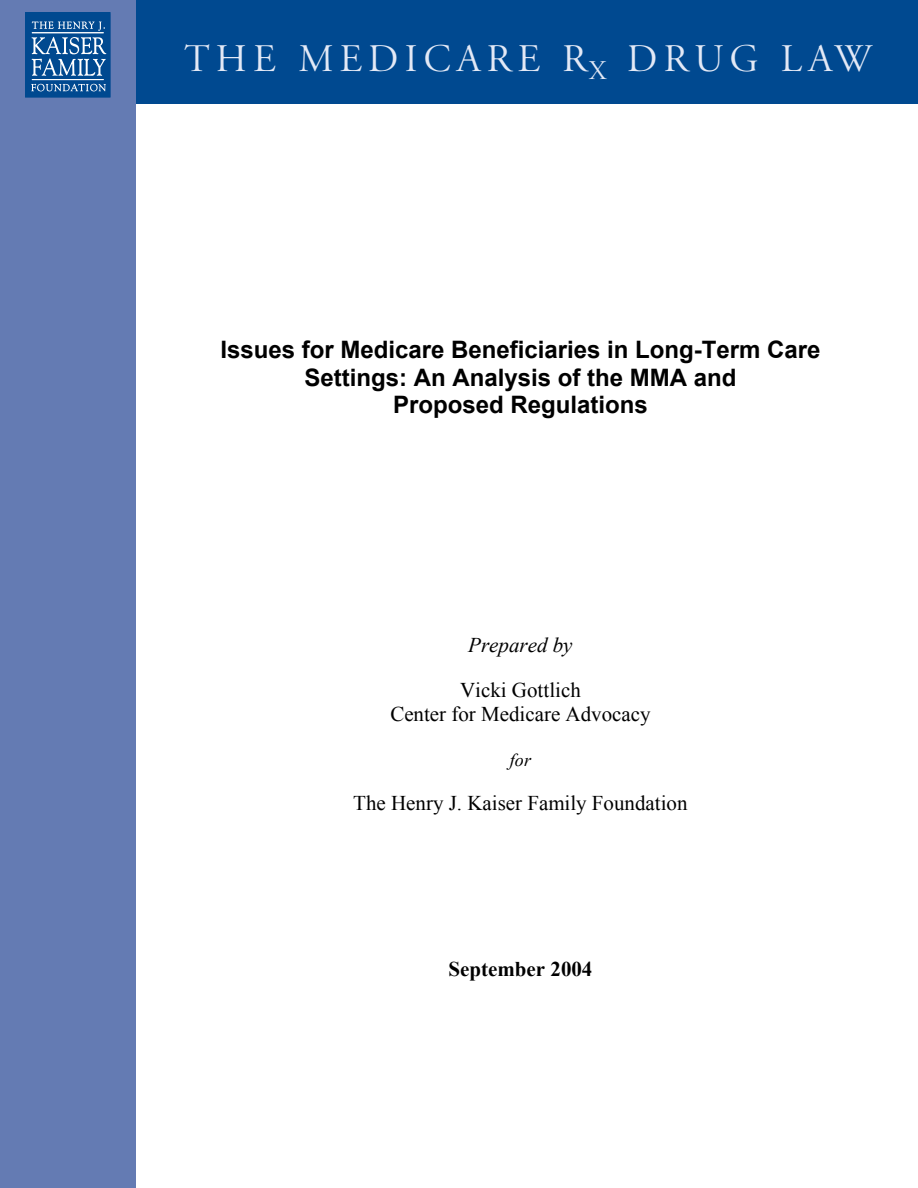
<style>
.page{position:relative;width:918px;height:1188px;background:#fff}
.page>*{position:absolute;margin:0;border:0;box-sizing:border-box;transform-origin:0 0}
.t1{font:39px "Adobe Garamond Titling";letter-spacing:.15em;color:#e3e9f6}
.t2{font:700 24px/27.6px "Arial";color:#000;text-align:center}
.t3{font:21px/24.2px "Times New Roman";color:#000;text-align:center}
.t4{font:700 21px "Times New Roman";color:#000}
.t5{font:italic 21px "Times New Roman";color:#000}
.t6{font:italic 18px "Times New Roman";color:#000}
</style>
<div class="page">
<div style="left:134px;top:0;width:784px;height:104px;background:#004990"></div>
<div style="left:0;top:0;width:136px;height:1188px;background:#647bb3"></div>
<div style="left:26px;top:14px;width:84px;height:83px;background:#004990"></div>
<svg style="left:32px;top:21px;width:73px;height:10px"></svg>
<svg style="left:32px;top:37px;width:74px;height:39px"></svg>
<svg style="left:31px;top:84px;width:75px;height:7px"></svg>
<hr style="left:32px;top:32px;width:72px;height:1px;background:#fff">
<hr style="left:32px;top:79px;width:72px;height:1px;background:#fff">
<div style="left:25px;top:12px;width:86px;height:86px;border:2px solid #004990"></div>
<h1 class="t1" style="left:184px;top:43px;width:689px">THE MEDICARE R<sub>x</sub> DRUG LAW</h1>
<p class="t2" style="left:221px;top:336px;width:601px">Issues for Medicare Beneficiaries in Long-Term Care<br>Settings: An Analysis of the MMA and<br>Proposed Regulations</p>
<p class="t5" style="left:468px;top:633px;width:106px">Prepared by</p>
<p class="t3" style="left:390px;top:677px;width:262px">Vicki Gottlich<br>Center for Medicare Advocacy</p>
<p class="t6" style="left:510px;top:750px;width:23px">for</p>
<p class="t3" style="left:353px;top:791px;width:336px">The Henry J. Kaiser Family Foundation</p>
<p class="t4" style="left:448px;top:958px;width:145px">September 2004</p>
</div>
